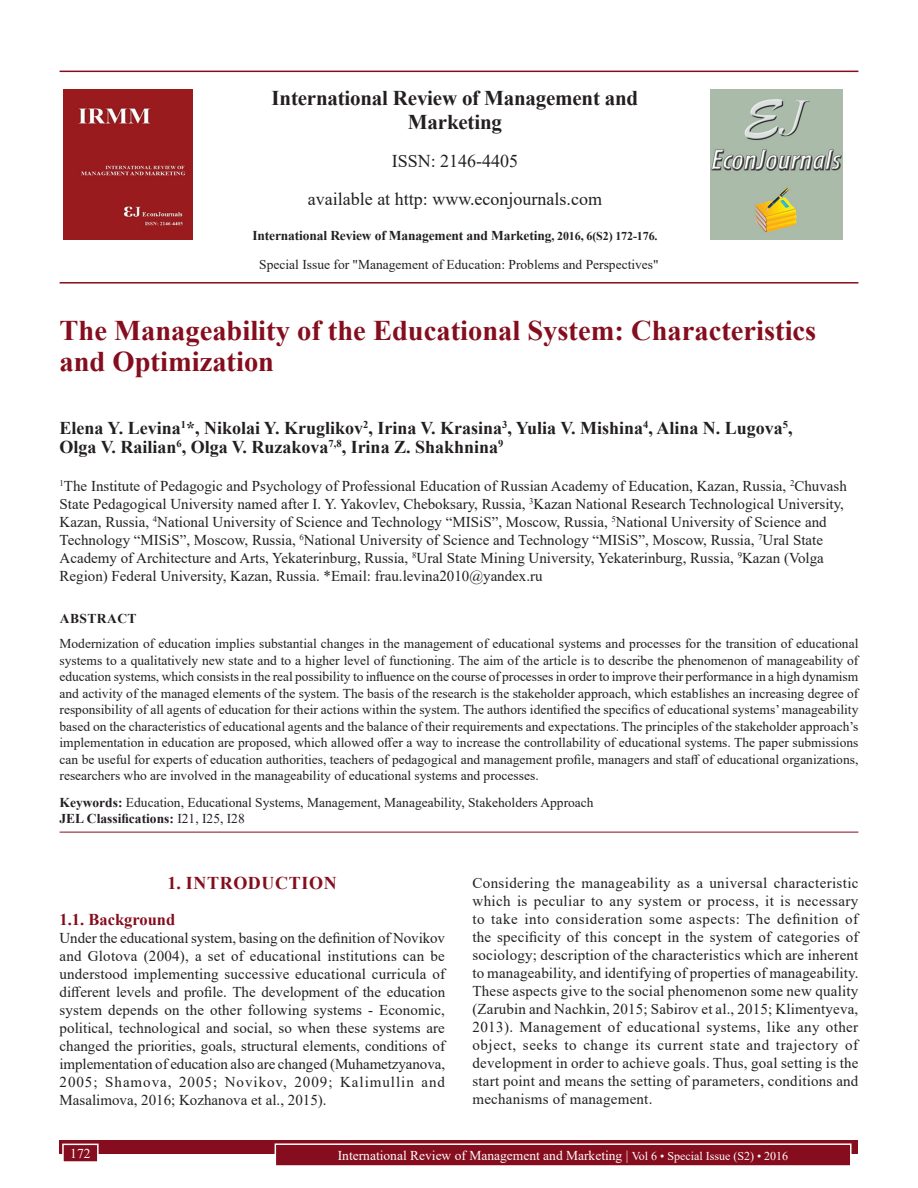
<style>
.page{position:relative;width:918px;height:1188px;background:#fff}
.page>*{position:absolute;margin:0;border:0;box-sizing:border-box;transform-origin:0 0}
.AT{font:700 28.5px/31.5px "Times New Roman";color:#850d1d}
.Issue_details{font:700 21px/24px "Times New Roman";letter-spacing:-.01em;color:#231f20;text-align:center}
.AU{font:700 18px/19.8px "Times New Roman";color:#231f20}
.Issue_details-2{font:18px "Times New Roman";color:#231f20}
.t1{font:700 18px "Times New Roman";letter-spacing:.035em;color:#850d1d}
.t2{font:700 16.5px "Times New Roman";color:#850d1d}
.TX{font:15px/18px "Times New Roman";letter-spacing:.015em;color:#231f20;text-align:justify}
.AFF{font:15px/18px "Times New Roman";color:#231f20}
.ABS{font:13.5px/16.5px "Times New Roman";color:#231f20;text-align:justify}
.KWD{font:13.5px/16.2px "Times New Roman";color:#231f20}
.Folio{font:13.5px "Times New Roman";color:#fff}
.Issue_details-3{font:700 13.5px "Times New Roman";letter-spacing:-.01em;color:#231f20}
.ABSH{font:700 13.5px "Times New Roman";letter-spacing:.035em;color:#231f20}
.s1{font-size:12px}
.s2{font-weight:700}
</style>
<div class="page">
<div style="left:60px;top:1140px;width:798px;height:13px;background:#850d1d"></div>
<div style="left:275px;top:1144px;width:576px;height:22px;background:#850d1d"></div>
<div style="left:275px;top:1143px;width:577px;height:24px;border:2px solid #fff"></div>
<div style="left:63px;top:1144px;width:35px;height:18px;background:#850d1d"></div>
<div style="left:62px;top:1144px;width:37px;height:19px;border:2px solid #fff"></div>
<img style="left:711px;top:89px;width:132px;height:150px">
<hr style="left:60px;top:71px;width:798px;height:1px;background:#850d1d">
<hr style="left:60px;top:282px;width:798px;height:2px;background:#850d1d">
<img style="left:64px;top:89px;width:129px;height:151px">
<hr style="left:60px;top:832px;width:798px;height:1px;background:#850d1d">
<p class="Issue_details" style="left:272px;top:85px;width:368px">International Review of Management and<br>Marketing</p>
<p class="Issue_details-2" style="left:392px;top:148px;width:128px">ISSN: 2146-4405</p>
<p class="Issue_details-2" style="left:308px;top:186px;width:296px">available at http: www.econjournals.com</p>
<p class="Issue_details-3" style="left:252px;top:226px;width:407px">International Review of Management and Marketing<span class="s1">, 2016, 6(S2) 172-176.</span></p>
<p class="ABS" style="left:259px;top:256px;width:401px">Special Issue for "Management of Education: Problems and Perspectives"</p>
<p class="AT" style="left:60px;top:314px;width:758px">The Manageability of the Educational System: Characteristics and Optimization</p>
<p class="AU" style="left:60px;top:417px;width:735px">Elena Y. Levina<sup>1</sup>*, Nikolai Y. Kruglikov<sup>2</sup>, Irina V. Krasina<sup>3</sup>, Yuliа V. Mishina<sup>4</sup>, Alina N. Lugova<sup>5</sup>,<br>Olga V. Railian<sup>6</sup>, Olga V. Ruzakova<sup>7,8</sup>, Irina Z. Shakhnina<sup>9</sup></p>
<p class="AFF" style="left:60px;top:477px;width:789px"><sup>1</sup>The Institute of Pedagogic and Psychology of Professional Education of Russian Academy of Education, Kazan, Russia, <sup>2</sup>Chuvash State Pedagogical University named after I. Y. Yakovlev, Cheboksary, Russia, <sup>3</sup>Kazan National Research Technological University, Kazan, Russia, <sup>4</sup>National University of Science and Technology “MISiS”, Moscow, Russia, <sup>5</sup>National University of Science and Technology “MISiS”, Moscow, Russia, <sup>6</sup>National University of Science and Technology “MISiS”, Moscow, Russia, <sup>7</sup>Ural State Academy of Architecture and Arts, Yekaterinburg, Russia, <sup>8</sup>Ural State Mining University, Yekaterinburg, Russia, <sup>9</sup>Kazan (Volga Region) Federal University, Kazan, Russia. *Email: frau.levina2010@yandex.ru</p>
<p class="ABSH" style="left:60px;top:609px;width:78px">ABSTRACT</p>
<p class="ABS" style="left:60px;top:635px;width:800px">Modernization of education implies substantial changes in the management of educational systems and processes for the transition of educational systems to a qualitatively new state and to a higher level of functioning. The aim of the article is to describe the phenomenon of manageability of education systems, which consists in the real possibility to influence on the course of processes in order to improve their performance in a high dynamism and activity of the managed elements of the system. The basis of the research is the stakeholder approach, which establishes an increasing degree of responsibility of all agents of education for their actions within the system. The authors identified the specifics of educational systems’ manageability based on the characteristics of educational agents and the balance of their requirements and expectations. The principles of the stakeholder approach’s implementation in education are proposed, which allowed offer a way to increase the controllability of educational systems. The paper submissions can be useful for experts of education authorities, teachers of pedagogical and management profile, managers and staff of educational organizations, researchers who are involved in the manageability of educational systems and processes.</p>
<p class="KWD" style="left:60px;top:794px;width:536px"><span class="s2">Keywords:</span> Education, Educational Systems, Management, Manageability, Stakeholders Approach<br><span class="s2">JEL Classifications:</span> I21, I25, I28</p>
<h1 class="t1" style="left:168px;top:870px;width:171px">1. INTRODUCTION</h1>
<h2 class="t2" style="left:60px;top:908px;width:117px">1.1. Background</h2>
<p class="TX" style="left:60px;top:929px;width:387px">Under the educational system, basing on the definition of Novikov and Glotova (2004), a set of educational institutions can be understood implementing successive educational curricula of different levels and profile. The development of the education system depends on the other following systems - Economic, political, technological and social, so when these systems are changed the priorities, goals, structural elements, conditions of implementation of education also are changed (Muhametzyanova, 2005; Shamova, 2005; Novikov, 2009; Kalimullin and Masalimova, 2016; Kozhanova et al., 2015).</p>
<p class="TX" style="left:472px;top:873px;width:388px">Considering the manageability as a universal characteristic which is peculiar to any system or process, it is necessary to take into consideration some aspects: The definition of the specificity of this concept in the system of categories of sociology; description of the characteristics which are inherent to manageability, and identifying of properties of manageability.<br>These aspects give to the social phenomenon some new quality (Zarubin and Nachkin, 2015; Sabirov et al., 2015; Klimentyeva, 2013). Management of educational systems, like any other object, seeks to change its current state and trajectory of development in order to achieve goals. Thus, goal setting is the start point and means the setting of parameters, conditions and mechanisms of management.</p>
<p class="Folio" style="left:70px;top:1144px;width:22px">172</p>
<p class="Folio" style="left:338px;top:1146px;width:452px">International Review of Management and Marketing | <span class="s1">Vol 6 • Special Issue (S2) • 2016</span></p>
</div>
